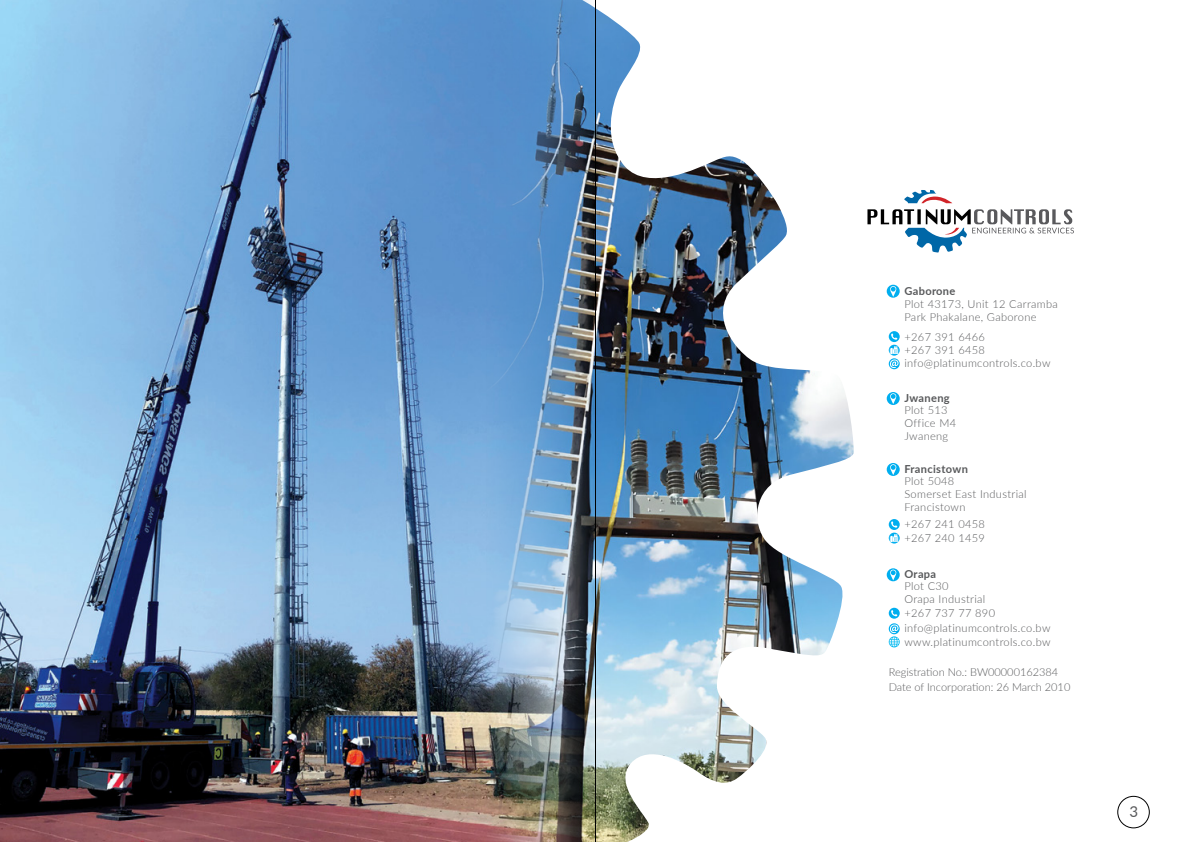
<style>
.page{position:relative;width:1191px;height:842px;background:#fff}
.page>*{position:absolute;margin:0;border:0;box-sizing:border-box;transform-origin:0 0}
.t1{font:15px "Lato";color:#58595b}
.t2{font:300 11.1px/13.3px "Lato";letter-spacing:.03em;color:#58595b}
.t3{font:700 11.1px "Lato";letter-spacing:.03em;color:#58595b}
.t4{font:300 11px/14.3px "Lato";color:#58595b}
</style>
<div class="page">
<img style="left:596px;top:8px;width:257px;height:834px">
<svg style="left:886px;top:285px;width:13px;height:13px"></svg>
<svg style="left:886px;top:463px;width:13px;height:13px"></svg>
<svg style="left:886px;top:392px;width:13px;height:13px"></svg>
<svg style="left:886px;top:568px;width:13px;height:13px"></svg>
<svg style="left:888px;top:608px;width:11px;height:39px"></svg>
<svg style="left:888px;top:519px;width:11px;height:25px"></svg>
<svg style="left:888px;top:331px;width:11px;height:38px"></svg>
<svg style="left:904px;top:190px;width:48px;height:13px"></svg>
<svg style="left:867px;top:209px;width:207px;height:44px"></svg>
<img style="left:0;top:0;width:595px;height:842px">
<div style="left:1117px;top:796px;width:32px;height:32px;border:1px solid #000;border-radius:50%"></div>
<hr style="left:595px;top:0;width:1px;height:842px;background:#000">
<p class="t3" style="left:904px;top:283px;width:53px">Gaborone</p>
<p class="t2" style="left:904px;top:297px;width:155px">Plot 43173, Unit 12 Carramba<br>Park Phakalane, Gaborone</p>
<p class="t2" style="left:904px;top:329px;width:147px">+267 391 6466<br>+267 391 6458 info@platinumcontrols.co.bw</p>
<p class="t3" style="left:904px;top:389px;width:47px">Jwaneng</p>
<p class="t2" style="left:904px;top:403px;width:53px">Plot 513<br>Office M4<br>Jwaneng</p>
<p class="t3" style="left:904px;top:460px;width:65px">Francistown</p>
<p class="t2" style="left:904px;top:474px;width:124px">Plot 5048<br>Somerset East Industrial<br>Francistown</p>
<p class="t2" style="left:904px;top:517px;width:82px">+267 241 0458 +267 240 1459</p>
<p class="t3" style="left:904px;top:566px;width:33px">Orapa</p>
<p class="t2" style="left:904px;top:579px;width:82px">Plot C30<br>Orapa Industrial</p>
<p class="t2" style="left:904px;top:606px;width:92px">+267 737 77 890</p>
<p class="t2" style="left:904px;top:621px;width:148px">info@platinumcontrols.co.bw www.platinumcontrols.co.bw</p>
<p class="t4" style="left:888px;top:665px;width:183px">Registration No.: BW00000162384<br>Date of Incorporation: 26 March 2010</p>
<h1 class="t1" style="left:1129px;top:800px;width:10px">3</h1>
</div>
